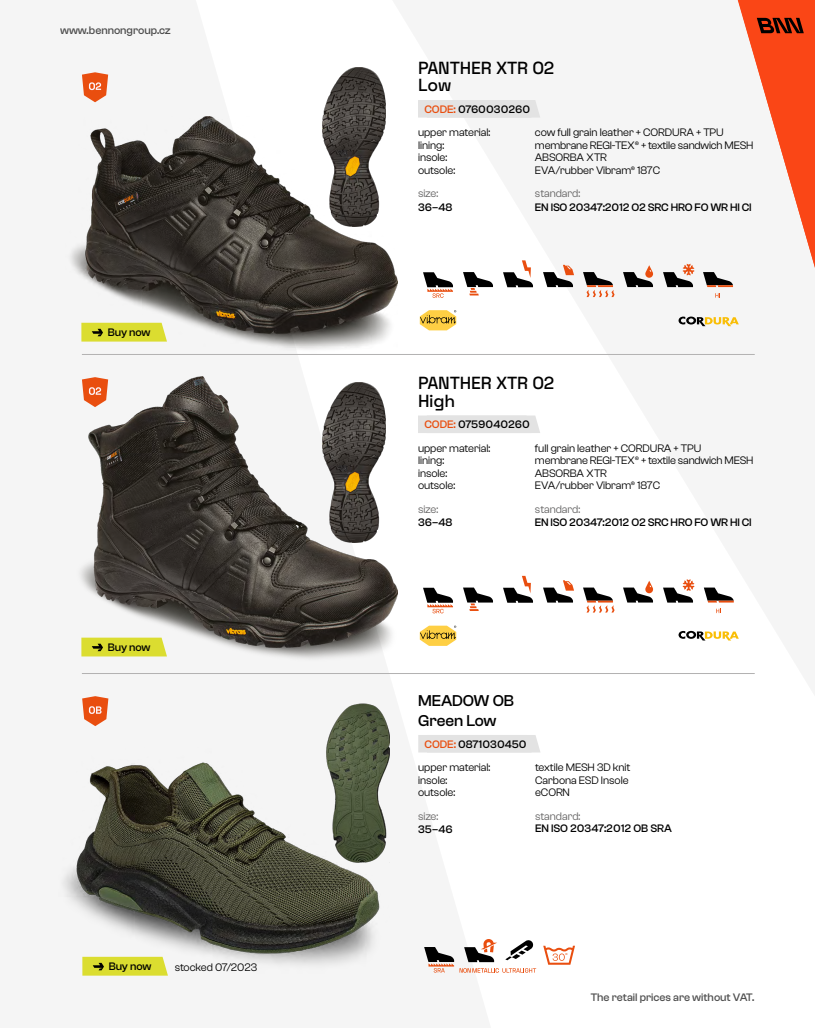
<style>
.page{position:relative;width:815px;height:1028px;background:#fff}
.page>*{position:absolute;margin:0;border:0;box-sizing:border-box;transform-origin:0 0}
.t1{font:500 17.5px/17.5px "Space Grotesk";letter-spacing:-.01em;color:#000}
.t2{font:500 16.25px/19.5px "Clash Grotesk";letter-spacing:-.005em;color:#000}
.t3{font:11.25px "Clash Grotesk";letter-spacing:-.005em;color:#000}
.t4{font:500 11.25px "Clash Grotesk";letter-spacing:-.005em;color:#000}
.t5{font:11.25px "Clash Grotesk";letter-spacing:-.005em;color:#646363}
.s1{color:#e94e0f}
</style>
<div class="page">
<div style="left:418px;top:735px;width:122px;height:17px;background:#e3e3e3"></div>
<img style="left:76px;top:377px;width:321px;height:285px">
<img style="left:65px;top:117px;width:333px;height:234px">
<svg style="left:543px;top:580px;width:31px;height:22px"></svg>
<svg style="left:543px;top:265px;width:31px;height:22px"></svg>
<svg style="left:423px;top:588px;width:30px;height:25px"></svg>
<svg style="left:423px;top:272px;width:30px;height:26px"></svg>
<svg style="left:503px;top:576px;width:30px;height:26px"></svg>
<svg style="left:503px;top:260px;width:30px;height:27px"></svg>
<svg style="left:463px;top:587px;width:30px;height:24px"></svg>
<svg style="left:463px;top:272px;width:30px;height:23px"></svg>
<svg style="left:420px;top:625px;width:36px;height:21px"></svg>
<svg style="left:420px;top:310px;width:36px;height:20px"></svg>
<svg style="left:679px;top:631px;width:60px;height:9px"></svg>
<svg style="left:679px;top:316px;width:60px;height:10px"></svg>
<svg style="left:583px;top:587px;width:32px;height:25px"></svg>
<svg style="left:583px;top:272px;width:32px;height:25px"></svg>
<svg style="left:663px;top:579px;width:32px;height:23px"></svg>
<svg style="left:663px;top:264px;width:32px;height:23px"></svg>
<svg style="left:623px;top:580px;width:30px;height:22px"></svg>
<svg style="left:623px;top:265px;width:30px;height:22px"></svg>
<svg style="left:82px;top:72px;width:26px;height:30px"></svg>
<svg style="left:82px;top:377px;width:26px;height:30px"></svg>
<div style="left:418px;top:100px;width:122px;height:18px;background:#e3e3e3"></div>
<div style="left:418px;top:415px;width:122px;height:18px;background:#e3e3e3"></div>
<svg style="left:703px;top:0;width:112px;height:297px"></svg>
<svg style="left:704px;top:587px;width:30px;height:15px"></svg>
<svg style="left:716px;top:608px;width:5px;height:5px"></svg>
<hr style="left:82px;top:354px;width:673px;height:1px;background:#b3b2b2">
<hr style="left:82px;top:673px;width:673px;height:1px;background:#b3b2b2">
<img style="left:322px;top:383px;width:64px;height:159px">
<img style="left:322px;top:67px;width:64px;height:160px">
<svg style="left:76px;top:323px;width:91px;height:18px;background:#d8d940"></svg>
<svg style="left:76px;top:637px;width:91px;height:19px;background:#d9da46"></svg>
<svg style="left:82px;top:696px;width:26px;height:30px"></svg>
<svg style="left:424px;top:947px;width:30px;height:25px"></svg>
<svg style="left:505px;top:940px;width:29px;height:20px"></svg>
<svg style="left:460px;top:968px;width:76px;height:4px"></svg>
<svg style="left:464px;top:939px;width:33px;height:23px"></svg>
<svg style="left:543px;top:945px;width:32px;height:19px"></svg>
<img style="left:59px;top:747px;width:331px;height:229px">
<img style="left:326px;top:703px;width:64px;height:159px">
<svg style="left:77px;top:956px;width:91px;height:19px;background:#d9da48"></svg>
<p class="t4" style="left:60px;top:24px;width:112px">www.bennongroup.cz</p>
<p class="t4" style="left:108px;top:326px;width:44px">Buy now</p>
<p class="t4" style="left:88px;top:641px;width:41px">Novinka</p>
<p class="t4" style="left:108px;top:641px;width:44px">Buy now</p>
<p class="t4" style="left:109px;top:960px;width:44px">Buy now</p>
<p class="t3" style="left:175px;top:960px;width:84px">stocked 07/2023</p>
<h1 class="t1" style="left:418px;top:58px;width:138px">PANTHER XTR O2<br>Low</h1>
<p class="t4" style="left:424px;top:103px;width:107px"><span class="s1">CODE:</span> 0760030260</p>
<p class="t3" style="left:418px;top:126px;width:74px">upper material:</p>
<p class="t3" style="left:535px;top:126px;width:190px">cow full grain leather + CORDURA + TPU</p>
<p class="t3" style="left:418px;top:139px;width:28px">lining:</p>
<p class="t3" style="left:535px;top:139px;width:220px">membrane REGI-TEX® + textile sandwich MESH</p>
<p class="t3" style="left:418px;top:151px;width:31px">insole:</p>
<p class="t3" style="left:535px;top:151px;width:74px">ABSORBA XTR</p>
<p class="t3" style="left:418px;top:164px;width:39px">outsole:</p>
<p class="t3" style="left:535px;top:164px;width:127px">EVA/rubber Vibram® 187C</p>
<p class="t5" style="left:418px;top:187px;width:22px">size:</p>
<p class="t4" style="left:418px;top:201px;width:36px">36-48</p>
<p class="t5" style="left:535px;top:187px;width:47px">standard:</p>
<p class="t4" style="left:535px;top:201px;width:218px">EN ISO 20347:2012 O2 SRC HRO FO WR HI CI</p>
<h1 class="t1" style="left:418px;top:373px;width:138px">PANTHER XTR O2<br>High</h1>
<p class="t4" style="left:424px;top:418px;width:107px"><span class="s1">CODE:</span> 0759040260</p>
<p class="t3" style="left:418px;top:442px;width:74px">upper material:</p>
<p class="t3" style="left:535px;top:442px;width:168px">full grain leather + CORDURA + TPU</p>
<p class="t3" style="left:418px;top:454px;width:28px">lining:</p>
<p class="t3" style="left:535px;top:454px;width:220px">membrane REGI-TEX® + textile sandwich MESH</p>
<p class="t3" style="left:418px;top:467px;width:31px">insole:</p>
<p class="t3" style="left:535px;top:467px;width:74px">ABSORBA XTR</p>
<p class="t3" style="left:418px;top:479px;width:39px">outsole:</p>
<p class="t3" style="left:535px;top:479px;width:127px">EVA/rubber Vibram® 187C</p>
<p class="t5" style="left:418px;top:503px;width:22px">size:</p>
<p class="t4" style="left:418px;top:516px;width:36px">36-48</p>
<p class="t5" style="left:535px;top:503px;width:47px">standard:</p>
<p class="t4" style="left:535px;top:516px;width:218px">EN ISO 20347:2012 O2 SRC HRO FO WR HI CI</p>
<h2 class="t2" style="left:418px;top:691px;width:98px">MEADOW OB<br>Green Low</h2>
<p class="t3" style="left:418px;top:761px;width:74px">upper material:</p>
<p class="t3" style="left:535px;top:761px;width:97px">textile MESH 3D knit</p>
<p class="t3" style="left:418px;top:774px;width:31px">insole:</p>
<p class="t3" style="left:535px;top:774px;width:95px">Carbona ESD Insole</p>
<p class="t3" style="left:418px;top:786px;width:39px">outsole:</p>
<p class="t3" style="left:535px;top:786px;width:36px">eCORN</p>
<p class="t5" style="left:418px;top:809px;width:22px">size:</p>
<p class="t4" style="left:418px;top:823px;width:36px">35-46</p>
<p class="t4" style="left:424px;top:738px;width:104px"><span class="s1">CODE:</span> 0871030450</p>
<p class="t5" style="left:535px;top:810px;width:47px">standard:</p>
<p class="t4" style="left:535px;top:822px;width:138px">EN ISO 20347:2012 OB SRA</p>
<p class="t4" style="left:591px;top:990px;width:165px">The retail prices are without VAT.</p>
</div>
